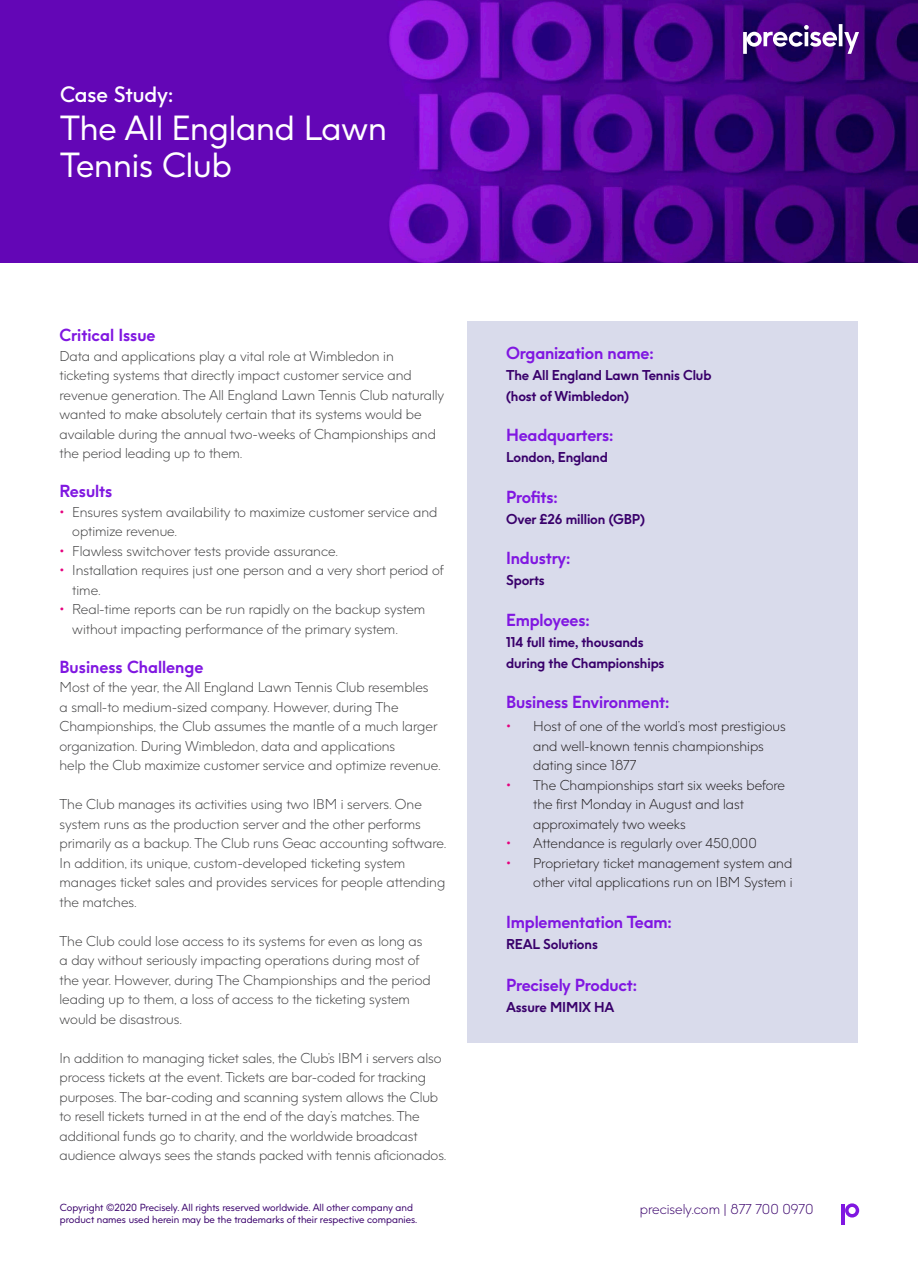
<style>
.page{position:relative;width:918px;height:1263px;background:#fff}
.page>*{position:absolute;margin:0;border:0;box-sizing:border-box;transform-origin:0 0}
.t1{font:33px/37.5px "Precisely";color:#fff}
.t2{font:600 21px "Precisely";color:#fff}
.Paragraph_Style_1{font:700 16.5px "Precisely";letter-spacing:-.01em;color:#8017e1}
.Body{font:300 13.5px/19.5px "Precisely";color:#3e3e3f}
.Paragraph_Style_1-2{font:300 13.5px/19.5px "Precisely";color:#3e3e3f}
.t3{font:300 13.5px/19.5px "Precisely";color:#231f20}
.Стиль_абзаца_1{font:700 13.5px "Precisely";letter-spacing:-.01em;color:#39006b}
.t4{font:300 13.5px "Precisely";color:#39006b}
.t5{font:9.75px "Precisely";color:#39006b}
.s1{font-weight:400;color:#e5007e}
</style>
<div class="page">
<svg style="left:845px;top:1203px;width:14px;height:14px"></svg>
<hr style="left:842px;top:1204px;width:3px;height:20px;background:#8017e1">
<img style="left:0;top:0;width:918px;height:263px">
<svg style="left:743px;top:24px;width:116px;height:30px"></svg>
<div style="left:468px;top:322px;width:390px;height:721px;background:#d9dbeb"></div>
<p class="t2" style="left:60px;top:81px;width:115px">Case Study:</p>
<p class="t1" style="left:60px;top:109px;width:328px">The All England Lawn<br>Tennis Club</p>
<p class="Paragraph_Style_1" style="left:60px;top:324px;width:98px">Critical Issue</p>
<p class="Paragraph_Style_1-2" style="left:60px;top:346px;width:386px">Data and applications play a vital role at Wimbledon in ticketing systems that directly impact customer service and revenue generation. The All England Lawn Tennis Club naturally wanted to make absolutely certain that its systems would be available during the annual two-weeks of Championships and the period leading up to them.</p>
<p class="Paragraph_Style_1" style="left:60px;top:480px;width:54px">Results</p>
<p class="Body" style="left:72px;top:502px;width:367px;text-indent:-13px"><span class="s1">•</span> Ensures system availability to maximize customer service and optimize revenue.</p>
<p class="Body" style="left:60px;top:541px;width:280px"><span class="s1">•</span> Flawless switchover tests provide assurance.</p>
<p class="Body" style="left:72px;top:560px;width:373px;text-indent:-13px"><span class="s1">•</span> Installation requires just one person and a very short period of time.</p>
<p class="Body" style="left:72px;top:599px;width:355px;text-indent:-13px"><span class="s1">•</span> Real-time reports can be run rapidly on the backup system without impacting performance of the primary system.</p>
<p class="Paragraph_Style_1" style="left:60px;top:656px;width:145px">Business Challenge</p>
<p class="Body" style="left:60px;top:677px;width:379px">Most of the year, the All England Lawn Tennis Club resembles a small-to medium-sized company. However, during The Championships, the Club assumes the mantle of a much larger organization. During Wimbledon, data and applications</p>
<p class="Body" style="left:60px;top:755px;width:383px">help the Club maximize customer service and optimize revenue.</p>
<p class="Body" style="left:60px;top:794px;width:389px">The Club manages its activities using two IBM i servers. One system runs as the production server and the other performs primarily as a backup. The Club runs Geac accounting software.<br>In addition, its unique, custom-developed ticketing system manages ticket sales and provides services for people attending the matches.</p>
<p class="Body" style="left:60px;top:931px;width:373px">The Club could lose access to its systems for even as long as a day without seriously impacting operations during most of the year. However, during The Championships and the period leading up to them, a loss of access to the ticketing system would be disastrous.</p>
<p class="Body" style="left:60px;top:1048px;width:389px">In addition to managing ticket sales, the Club’s IBM i servers also process tickets at the event. Tickets are bar-coded for tracking purposes. The bar-coding and scanning system allows the Club to resell tickets turned in at the end of the day’s matches. The additional funds go to charity, and the worldwide broadcast audience always sees the stands packed with tennis aficionados.</p>
<p class="Paragraph_Style_1" style="left:506px;top:342px;width:149px">Organization name:</p>
<p class="Стиль_абзаца_1" style="left:506px;top:366px;width:207px">The All England Lawn Tennis Club</p>
<p class="Стиль_абзаца_1" style="left:506px;top:387px;width:124px">(host of Wimbledon)</p>
<p class="Paragraph_Style_1" style="left:506px;top:424px;width:109px">Headquarters:</p>
<p class="Стиль_абзаца_1" style="left:506px;top:448px;width:103px">London, England</p>
<p class="Paragraph_Style_1" style="left:506px;top:486px;width:53px">Profits:</p>
<p class="Стиль_абзаца_1" style="left:506px;top:510px;width:140px">Over £26 million (GBP)</p>
<p class="Paragraph_Style_1" style="left:506px;top:547px;width:66px">Industry:</p>
<p class="Стиль_абзаца_1" style="left:506px;top:571px;width:40px">Sports</p>
<p class="Paragraph_Style_1" style="left:506px;top:609px;width:85px">Employees:</p>
<p class="Стиль_абзаца_1" style="left:506px;top:633px;width:139px">114 full time, thousands</p>
<p class="Стиль_абзаца_1" style="left:506px;top:654px;width:160px">during the Championships</p>
<p class="Paragraph_Style_1" style="left:506px;top:691px;width:165px">Business Environment:</p>
<p class="t3" style="left:533px;top:716px;width:254px;text-indent:-27px"><span class="s1">•</span> Host of one of the world’s most prestigious and well-known tennis championships dating since 1877</p>
<p class="t3" style="left:533px;top:775px;width:253px;text-indent:-27px"><span class="s1">•</span> The Championships start six weeks before the first Monday in August and last approximately two weeks</p>
<p class="t3" style="left:506px;top:833px;width:252px"><span class="s1">•</span> Attendance is regularly over 450,000</p>
<p class="t3" style="left:506px;top:853px;width:288px;text-align:right"><span class="s1">•</span> Proprietary ticket management system and other vital applications run on IBM System i</p>
<p class="Paragraph_Style_1" style="left:506px;top:911px;width:167px">Implementation Team:</p>
<p class="Стиль_абзаца_1" style="left:506px;top:935px;width:93px">REAL Solutions</p>
<p class="Paragraph_Style_1" style="left:506px;top:974px;width:132px">Precisely Product:</p>
<p class="Стиль_абзаца_1" style="left:506px;top:998px;width:110px">Assure MIMIX HA</p>
<p class="t5" style="left:60px;top:1201px;width:355px">Copyright ©2020 Precisely. All rights reserved worldwide. All other company and</p>
<p class="t4" style="left:640px;top:1201px;width:175px">precisely.com | 877 700 0970</p>
<p class="t5" style="left:60px;top:1213px;width:359px">product names used herein may be the trademarks of their respective companies.</p>
</div>
